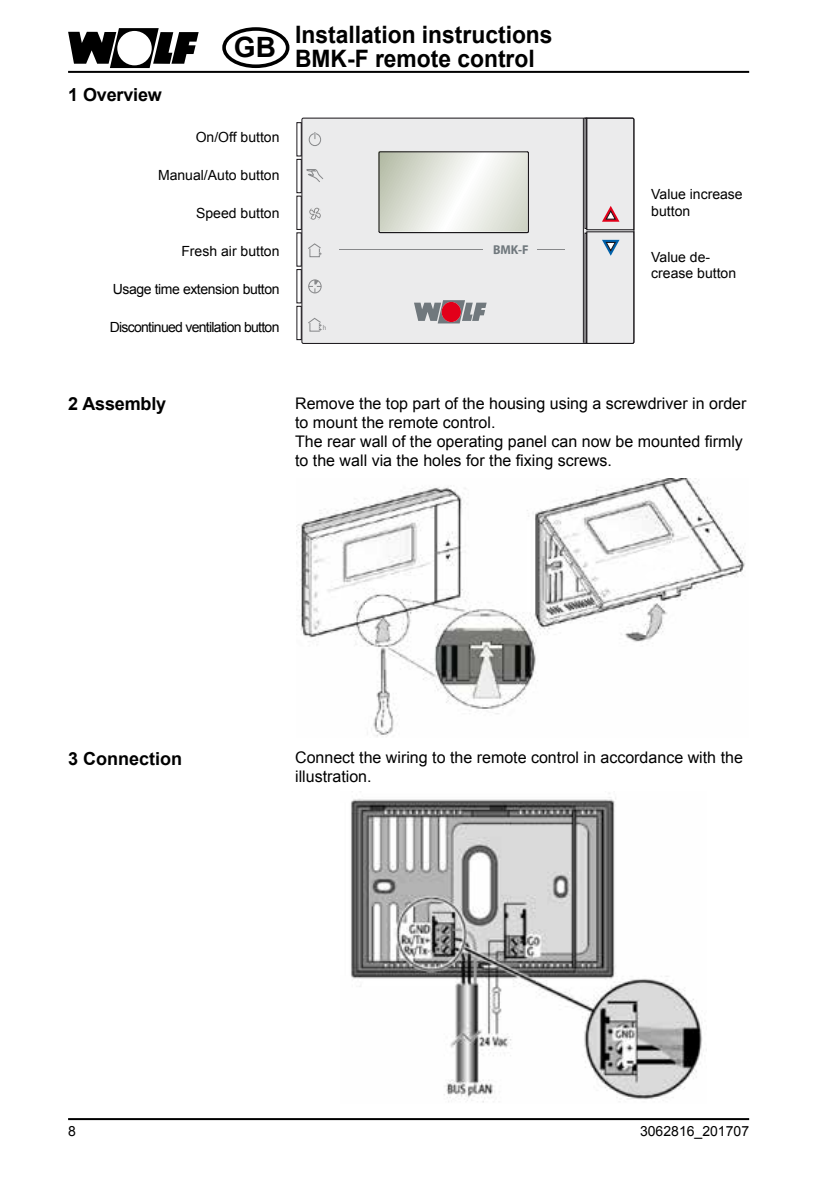
<style>
.page{position:relative;width:840px;height:1191px;background:#fff}
.page>*{position:absolute;margin:0;border:0;box-sizing:border-box;transform-origin:0 0}
.t1{font:700 24px/24px "Arial";color:#000;scale:.95 1}
.t2{font:700 18px "Arial";letter-spacing:-.01em;color:#000}
.t3{font:16px/19.2px "Arial";color:#000}
.t4{font:14px/16.8px "Arial";color:#000}
.t5{font:14px "Arial";letter-spacing:-.05em;color:#000}
.t6{font:14px "Arial";letter-spacing:-.03em;color:#000}
.t7{font:700 12.8px "Myriad Pro";color:#70787d;scale:.95 1}
.t8{font:7px "Myriad Pro";color:#87888a;scale:.95 1}
</style>
<div class="page">
<hr style="left:68px;top:71px;width:680px;height:2px;background:#000">
<hr style="left:68px;top:1118px;width:680px;height:2px;background:#000">
<svg style="left:68px;top:28px;width:130px;height:40px"></svg>
<div style="left:222px;top:27px;width:67px;height:41px;border:4px solid #000;border-radius:50%"></div>
<img style="left:296px;top:479px;width:450px;height:258px">
<div style="left:365px;top:603px;width:24px;height:10px;background:#fff"></div>
<svg style="left:644px;top:569px;width:28px;height:13px"></svg>
<svg style="left:371px;top:579px;width:20px;height:10px"></svg>
<svg style="left:636px;top:550px;width:21px;height:11px"></svg>
<img style="left:351px;top:793px;width:351px;height:310px">
<div style="left:303px;top:120px;width:283px;height:222px;background:#ebebec"></div>
<svg style="left:586px;top:118px;width:48px;height:226px;background:#dddcde"></svg>
<div style="left:301px;top:118px;width:332px;height:226px;border:1px solid #1a171b;border-radius:2px"></div>
<hr style="left:582px;top:118px;width:1px;height:225px;background:#1a171b">
<hr style="left:339px;top:250px;width:225px;height:1px;background:#87888a">
<svg style="left:308px;top:132px;width:13px;height:14px"></svg>
<div style="left:483px;top:240px;width:53px;height:20px;background:#ebebec"></div>
<svg style="left:414px;top:300px;width:72px;height:23px"></svg>
<div style="left:441px;top:302px;width:19px;height:20px;background:#e2001a;border-radius:50%"></div>
<svg style="left:378px;top:151px;width:149px;height:80px"></svg>
<div style="left:378px;top:152px;width:150px;height:81px;border:1px solid #1a171b"></div>
<div style="left:308px;top:279px;width:13px;height:14px;border:1px solid #87888a;border-radius:50%"></div>
<svg style="left:308px;top:280px;width:13px;height:13px"></svg>
<svg style="left:305px;top:168px;width:19px;height:15px"></svg>
<div style="left:309px;top:248px;width:10px;height:9px;border:1px solid #87888a"></div>
<svg style="left:307px;top:243px;width:14px;height:12px"></svg>
<svg style="left:307px;top:317px;width:14px;height:14px"></svg>
<svg style="left:308px;top:207px;width:13px;height:13px"></svg>
<p class="t2" style="left:68px;top:83px;width:95px">1 Overview</p>
<h1 class="t1" style="left:234px;top:23px;width:337px;text-indent:61px">Installation instructions<br><sup>GB</sup> BMK-F remote control</h1>
<p class="t4" style="left:195px;top:129px;width:85px">On/Off button</p>
<p class="t4" style="left:158px;top:167px;width:123px">Manual/Auto button</p>
<p class="t4" style="left:196px;top:205px;width:85px">Speed button</p>
<p class="t4" style="left:181px;top:243px;width:100px">Fresh air button</p>
<p class="t6" style="left:113px;top:280px;width:168px">Usage time extension button</p>
<p class="t5" style="left:110px;top:318px;width:171px">Discontinued ventilation button</p>
<p class="t8" style="left:322px;top:323px;width:5px">h</p>
<p class="t7" style="left:492px;top:241px;width:39px">BMK-F</p>
<p class="t4" style="left:651px;top:186px;width:93px">Value increase button</p>
<p class="t4" style="left:651px;top:248px;width:86px">Value de&shy;crease button</p>
<p class="t2" style="left:68px;top:392px;width:100px">2 Assembly</p>
<p class="t3" style="left:295px;top:393px;width:452px">Remove the top part of the housing using a screwdriver in order to mount the remote control.<br>The rear wall of the operating panel can now be mounted firmly to the wall via the holes for the fixing screws.</p>
<p class="t2" style="left:68px;top:746px;width:116px">3 Connection</p>
<p class="t3" style="left:295px;top:748px;width:449px">Connect the wiring to the remote control in accordance with the illustration.</p>
<p class="t4" style="left:68px;top:1122px;width:9px">8</p>
<p class="t4" style="left:639px;top:1122px;width:110px">3062816_201707</p>
</div>
